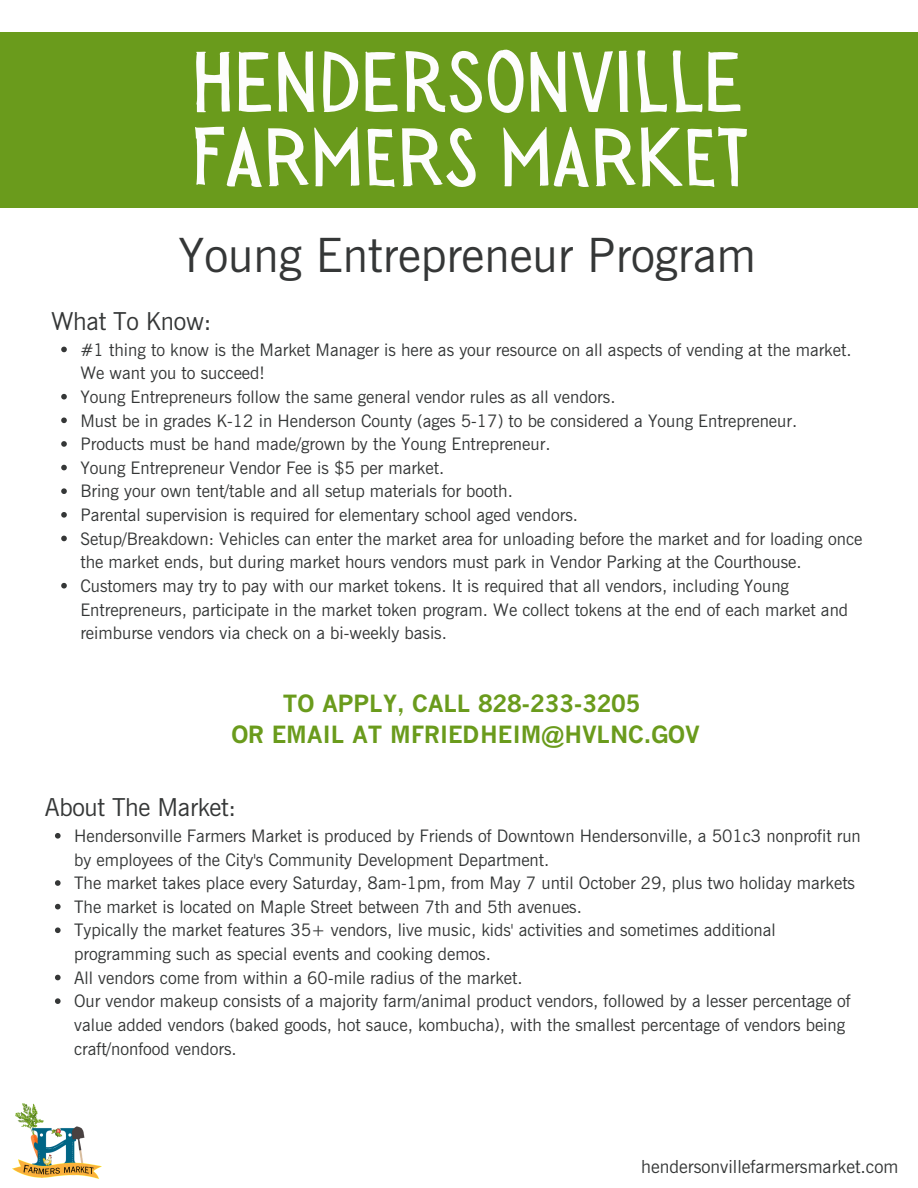
<style>
.page{position:relative;width:918px;height:1188px;background:#fff}
.page>*{position:absolute;margin:0;border:0;box-sizing:border-box;transform-origin:0 0}
.t1{font:86.4px "Sensa Wild Fill";letter-spacing:.005em;color:#fdfdfc}
.t2{font:83.55px "Sensa Wild Fill";color:#fdfdfc}
.t3{font:47.25px "News Gothic BT";color:#353737}
.t4{font:24.75px "News Gothic BT";letter-spacing:-.01em;color:#353737}
.t5{font:700 23.25px "M News Gothic";color:#6a9b1c}
.t6{font:18px "News Gothic BT";color:#353737}
.t7{font:17.25px/23.7px "News Gothic BT";color:#353737}
</style>
<div class="page">
<img style="left:13px;top:1104px;width:89px;height:74px">
<div style="left:0;top:33px;width:918px;height:175px;background:#6a9b1c"></div>
<svg style="left:61px;top:347px;width:6px;height:5px"></svg>
<svg style="left:61px;top:394px;width:6px;height:6px"></svg>
<svg style="left:61px;top:418px;width:6px;height:5px"></svg>
<svg style="left:61px;top:441px;width:6px;height:6px"></svg>
<svg style="left:61px;top:465px;width:6px;height:5px"></svg>
<svg style="left:61px;top:488px;width:6px;height:6px"></svg>
<svg style="left:61px;top:512px;width:6px;height:6px"></svg>
<svg style="left:61px;top:536px;width:6px;height:5px"></svg>
<svg style="left:61px;top:583px;width:6px;height:6px"></svg>
<svg style="left:55px;top:833px;width:6px;height:6px"></svg>
<svg style="left:55px;top:880px;width:6px;height:6px"></svg>
<svg style="left:55px;top:904px;width:6px;height:5px"></svg>
<svg style="left:55px;top:927px;width:6px;height:6px"></svg>
<svg style="left:55px;top:975px;width:6px;height:5px"></svg>
<svg style="left:55px;top:998px;width:6px;height:6px"></svg>
<p class="t1" style="left:192px;top:34px;width:553px">HENDERSONVILLE</p>
<p class="t2" style="left:191px;top:111px;width:559px">FARMERS MARKET</p>
<p class="t3" style="left:178px;top:226px;width:579px">Young Entrepreneur Program</p>
<p class="t4" style="left:51px;top:306px;width:162px">What To Know:</p>
<p class="t7" style="left:80px;top:338px;width:773px">#1 thing to know is the Market Manager is here as your resource on all aspects of vending at the market.<br>We want you to succeed!</p>
<p class="t7" style="left:80px;top:385px;width:537px">Young Entrepreneurs follow the same general vendor rules as all vendors.</p>
<p class="t7" style="left:80px;top:408px;width:718px">Must be in grades K-12 in Henderson County (ages 5-17) to be considered a Young Entrepreneur.</p>
<p class="t7" style="left:80px;top:432px;width:472px">Products must be hand made/grown by the Young Entrepreneur.</p>
<p class="t7" style="left:80px;top:456px;width:365px">Young Entrepreneur Vendor Fee is $5 per market.</p>
<p class="t7" style="left:80px;top:479px;width:434px">Bring your own tent/table and all setup materials for booth.</p>
<p class="t7" style="left:80px;top:503px;width:499px">Parental supervision is required for elementary school aged vendors.</p>
<p class="t7" style="left:80px;top:527px;width:784px">Setup/Breakdown: Vehicles can enter the market area for unloading before the market and for loading once the market ends, but during market hours vendors must park in Vendor Parking at the Courthouse.</p>
<p class="t7" style="left:80px;top:574px;width:769px">Customers may try to pay with our market tokens. It is required that all vendors, including Young<br>Entrepreneurs, participate in the market token program. We collect tokens at the end of each market and reimburse vendors via check on a bi-weekly basis.</p>
<p class="t5" style="left:283px;top:689px;width:359px">TO APPLY, CALL 828-233-3205</p>
<p class="t5" style="left:231px;top:721px;width:470px">OR EMAIL AT MFRIEDHEIM@HVLNC.GOV</p>
<p class="t4" style="left:45px;top:792px;width:193px">About The Market:</p>
<p class="t7" style="left:74px;top:824px;width:788px">Hendersonville Farmers Market is produced by Friends of Downtown Hendersonville, a 501c3 nonprofit run by employees of the City's Community Development Department.</p>
<p class="t7" style="left:74px;top:871px;width:782px">The market takes place every Saturday, 8am-1pm, from May 7 until October 29, plus two holiday markets</p>
<p class="t7" style="left:74px;top:895px;width:509px">The market is located on Maple Street between 7th and 5th avenues.</p>
<p class="t7" style="left:74px;top:918px;width:703px">Typically the market features 35+ vendors, live music, kids' activities and sometimes additional programming such as special events and cooking demos.</p>
<p class="t7" style="left:74px;top:966px;width:450px">All vendors come from within a 60-mile radius of the market.</p>
<p class="t7" style="left:74px;top:989px;width:778px">Our vendor makeup consists of a majority farm/animal product vendors, followed by a lesser percentage of value added vendors (baked goods, hot sauce, kombucha), with the smallest percentage of vendors being craft/nonfood vendors.</p>
<p class="t6" style="left:641px;top:1156px;width:259px">hendersonvillefarmersmarket.com</p>
</div>
